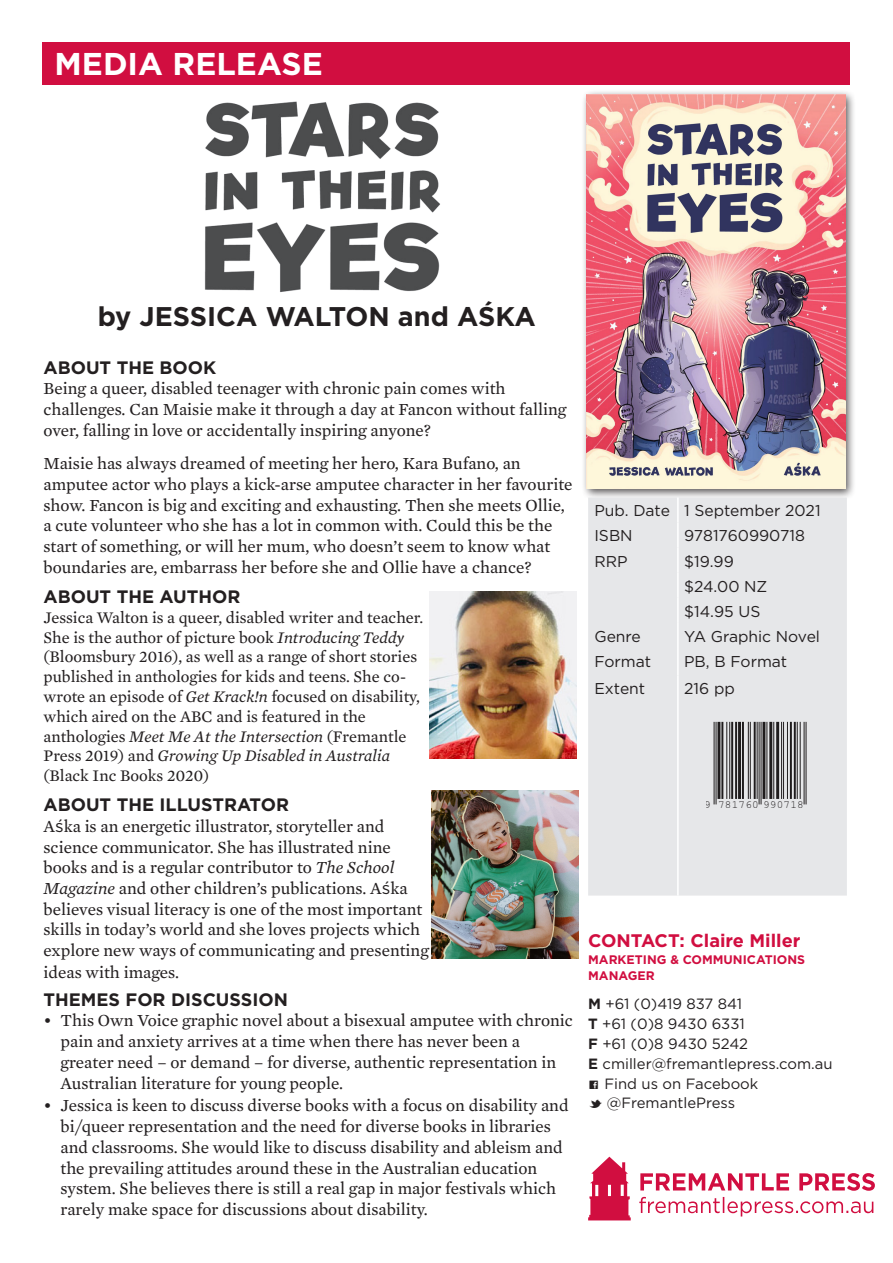
<style>
.page{position:relative;width:893px;height:1263px;background:#fff}
.page>*{position:absolute;margin:0;border:0;box-sizing:border-box;transform-origin:0 0}
.t1{font:700 31.5px "Gotham";color:#fff}
.Author{font:700 27px "Gotham";color:#231f20}
.t2{font:700 18.15px "Gotham";color:#d10e40}
.Body_Copy{font:700 18px "Gotham";color:#231f20}
.Body_Copy-2{font:17.25px/20.7px "Mercury Text G2";color:#231f20}
.Body_Copy_Bullet_Poi{font:17.25px/20.9px "Mercury Text G2";color:#231f20}
.Body_Copy-3{font:16.5px/19.8px "Mercury Text G2";color:#231f20}
.Specs_Entries{font:15.6px "Gotham";color:#231f20}
.BC_Tabs{font:14.85px/19.8px "Gotham";color:#231f20}
.t3{font:700 12.45px/15.9px "Gotham";color:#d10e40}
.t4{font:10.95px "Helvetica";letter-spacing:.025em;color:#231f20}
.s1{font-style:italic}
.s2{font-family:"Gotham"}
.s3{font-weight:700}
.s4{font-family:"Social Logos"}
</style>
<div class="page">
<div style="left:581px;top:89px;width:275px;height:410px;background:#231f20;opacity:.75"></div>
<img style="left:586px;top:94px;width:259px;height:394px">
<div style="left:43px;top:43px;width:807px;height:42px;background:#d10e40"></div>
<svg style="left:639px;top:1197px;width:234px;height:19px"></svg>
<svg style="left:640px;top:1173px;width:235px;height:18px"></svg>
<svg style="left:588px;top:1157px;width:43px;height:63px"></svg>
<div style="left:588px;top:497px;width:259px;height:398px;background:#e6e7e9"></div>
<hr style="left:677px;top:497px;width:2px;height:26px;background:#fff">
<hr style="left:677px;top:523px;width:2px;height:25px;background:#fff">
<hr style="left:677px;top:548px;width:2px;height:25px;background:#fff">
<hr style="left:677px;top:573px;width:2px;height:25px;background:#fff">
<hr style="left:677px;top:598px;width:2px;height:25px;background:#fff">
<hr style="left:677px;top:623px;width:2px;height:25px;background:#fff">
<hr style="left:677px;top:648px;width:2px;height:27px;background:#fff">
<hr style="left:677px;top:675px;width:2px;height:220px;background:#fff">
<hr style="left:714px;top:722px;width:1px;height:82px;background:#231f20">
<hr style="left:716px;top:722px;width:1px;height:82px;background:#231f20">
<hr style="left:717px;top:722px;width:3px;height:77px;background:#231f20">
<hr style="left:721px;top:722px;width:2px;height:77px;background:#231f20">
<hr style="left:726px;top:722px;width:1px;height:77px;background:#231f20">
<hr style="left:729px;top:722px;width:1px;height:77px;background:#231f20">
<hr style="left:731px;top:722px;width:2px;height:77px;background:#231f20">
<hr style="left:735px;top:722px;width:2px;height:77px;background:#231f20">
<hr style="left:738px;top:722px;width:3px;height:77px;background:#231f20">
<hr style="left:742px;top:722px;width:2px;height:77px;background:#231f20">
<hr style="left:748px;top:722px;width:1px;height:77px;background:#231f20">
<hr style="left:750px;top:722px;width:1px;height:77px;background:#231f20">
<hr style="left:754px;top:722px;width:2px;height:77px;background:#231f20">
<hr style="left:757px;top:722px;width:1px;height:77px;background:#231f20">
<hr style="left:759px;top:722px;width:1px;height:82px;background:#231f20">
<hr style="left:760px;top:722px;width:1px;height:82px;background:#231f20">
<hr style="left:762px;top:722px;width:3px;height:77px;background:#231f20">
<hr style="left:766px;top:722px;width:1px;height:77px;background:#231f20">
<hr style="left:769px;top:722px;width:3px;height:77px;background:#231f20">
<hr style="left:773px;top:722px;width:1px;height:77px;background:#231f20">
<hr style="left:776px;top:722px;width:3px;height:77px;background:#231f20">
<hr style="left:781px;top:722px;width:1px;height:77px;background:#231f20">
<hr style="left:783px;top:722px;width:1px;height:77px;background:#231f20">
<hr style="left:787px;top:722px;width:1px;height:77px;background:#231f20">
<hr style="left:790px;top:722px;width:2px;height:77px;background:#231f20">
<hr style="left:794px;top:722px;width:2px;height:77px;background:#231f20">
<hr style="left:797px;top:722px;width:1px;height:77px;background:#231f20">
<hr style="left:800px;top:722px;width:1px;height:77px;background:#231f20">
<hr style="left:804px;top:722px;width:1px;height:82px;background:#231f20">
<hr style="left:805px;top:722px;width:1px;height:82px;background:#231f20">
<img style="left:204px;top:101px;width:236px;height:191px">
<img style="left:429px;top:591px;width:148px;height:167px">
<img style="left:431px;top:791px;width:147px;height:167px">
<p class="t1" style="left:55px;top:43px;width:270px">MEDIA RELEASE</p>
<p class="Author" style="left:98px;top:298px;width:440px">by JESSICA WALTON and AŚKA</p>
<p class="Body_Copy" style="left:44px;top:355px;width:174px">ABOUT THE BOOK</p>
<p class="Body_Copy-2" style="left:44px;top:378px;width:524px">Being a queer, disabled teenager with chronic pain comes with challenges. Can Maisie make it through a day at Fancon without falling over, falling in love or accidentally inspiring anyone?</p>
<p class="Body_Copy-2" style="left:44px;top:453px;width:530px">Maisie has always dreamed of meeting her hero, Kara Bufano, an amputee actor who plays a kick-arse amputee character in her favourite show. Fancon is big and exciting and exhausting. Then she meets Ollie, a cute volunteer who she has a lot in common with. Could this be the start of something, or will her mum, who doesn’t seem to know what boundaries are, embarrass her before she and Ollie have a chance?</p>
<p class="Body_Copy" style="left:44px;top:585px;width:199px">ABOUT THE AUTHOR</p>
<p class="Body_Copy-3" style="left:44px;top:607px;width:381px">Jessica Walton is a queer, disabled writer and teacher.<br>She is the author of picture book <span class="s1">Introducing Teddy </span>(Bloomsbury 2016), as well as a range of short stories published in anthologies for kids and teens. She co&shy;wrote an episode of <span class="s1">Get Krack!n</span> focused on disability, which aired on the ABC and is featured in the anthologies <span class="s1">Meet Me At the Intersection</span> (Fremantle Press 2019) and <span class="s1">Growing Up Disabled in Australia </span>(Black Inc Books 2020)</p>
<p class="Body_Copy" style="left:44px;top:793px;width:247px">ABOUT THE ILLUSTRATOR</p>
<p class="Body_Copy_Bullet_Poi" style="left:44px;top:816px;width:387px">A<span class="s2">ś</span>ka is an energetic illustrator, storyteller and science communicator. She has illustrated nine books and is a regular contributor to <span class="s1">The School Magazine</span> and other children’s publications. A<span class="s2">ś</span>ka believes visual literacy is one of the most important skills in today’s world and she loves projects which explore new ways of communicating and presenting ideas with images.</p>
<p class="Body_Copy" style="left:44px;top:987px;width:246px">THEMES FOR DISCUSSION</p>
<p class="Body_Copy-2" style="left:61px;top:1010px;width:514px;text-indent:-17px">• This Own Voice graphic novel about a bisexual amputee with chronic pain and anxiety arrives at a time when there has never been a greater need – or demand – for diverse, authentic representation in Australian literature for young people.</p>
<p class="Body_Copy-2" style="left:61px;top:1095px;width:510px;text-indent:-17px">• Jessica is keen to discuss diverse books with a focus on disability and bi/queer representation and the need for diverse books in libraries and classrooms. She would like to discuss disability and ableism and the prevailing attitudes around these in the Australian education system. She believes there is still a real gap in major festivals which rarely make space for discussions about disability.</p>
<p class="Specs_Entries" style="left:594px;top:501px;width:77px">Pub. Date</p>
<p class="Specs_Entries" style="left:684px;top:501px;width:138px">1 September 2021</p>
<p class="Specs_Entries" style="left:594px;top:526px;width:40px">ISBN</p>
<p class="Specs_Entries" style="left:684px;top:526px;width:122px">9781760990718</p>
<p class="Specs_Entries" style="left:594px;top:551px;width:35px">RRP</p>
<p class="Specs_Entries" style="left:684px;top:551px;width:51px">$19.99</p>
<p class="Specs_Entries" style="left:684px;top:576px;width:85px">$24.00 NZ</p>
<p class="Specs_Entries" style="left:684px;top:601px;width:78px">$14.95 US</p>
<p class="Specs_Entries" style="left:594px;top:626px;width:48px">Genre</p>
<p class="Specs_Entries" style="left:684px;top:626px;width:137px">YA Graphic Novel</p>
<p class="Specs_Entries" style="left:594px;top:651px;width:58px">Format</p>
<p class="Specs_Entries" style="left:684px;top:651px;width:105px">PB, B Format</p>
<p class="Specs_Entries" style="left:594px;top:679px;width:52px">Extent</p>
<p class="Specs_Entries" style="left:684px;top:679px;width:52px">216 pp</p>
<p class="t4" style="left:705px;top:797px;width:101px">9 781760 990718</p>
<p class="t2" style="left:588px;top:929px;width:214px">CONTACT: Claire Miller</p>
<p class="t3" style="left:588px;top:952px;width:218px">MARKETING &amp; COMMUNICATIONS<br>MANAGER</p>
<p class="BC_Tabs" style="left:588px;top:994px;width:156px"><span class="s3">M</span> +61 (0)419 837 841</p>
<p class="BC_Tabs" style="left:588px;top:1014px;width:162px"><span class="s3">T</span> +61 (0)8 9430 6331<br><span class="s3">F</span> +61 (0)8 9430 5242</p>
<p class="BC_Tabs" style="left:588px;top:1053px;width:246px"><span class="s3">E</span> cmiller@fremantlepress.com.au</p>
<p class="BC_Tabs" style="left:588px;top:1073px;width:172px"><span class="s4">C</span> Find us on Facebook<br><span class="s4">M</span> @FremantlePress</p>
</div>
